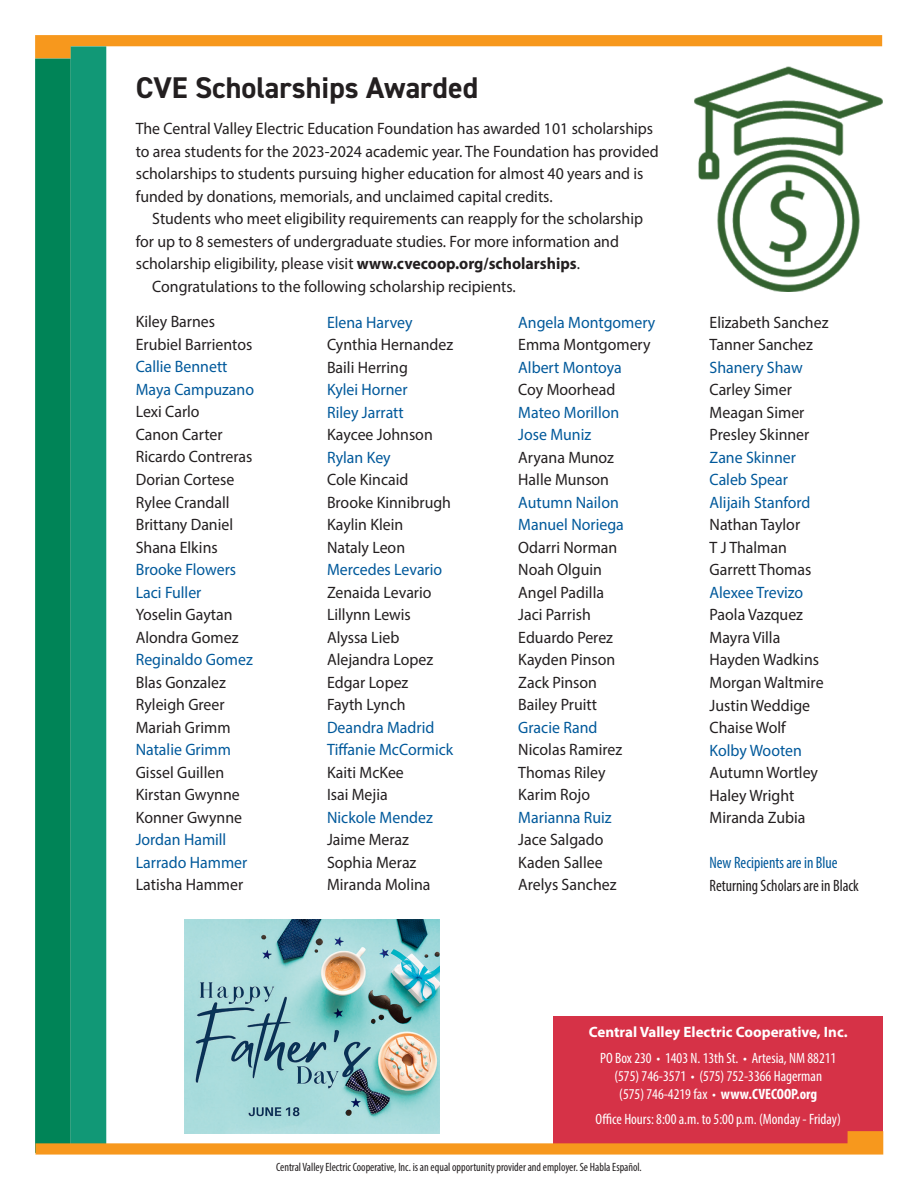
<style>
.page{position:relative;width:918px;height:1188px;background:#fff}
.page>*{position:absolute;margin:0;border:0;box-sizing:border-box;transform-origin:0 0}
.t1{font:700 30px "DIN2014";color:#231f20}
.t2{font:16.5px/22.5px "Myriad Pro";color:#231f20;scale:.96 1}
.t3{font:16.5px/22.5px "Myriad Pro";color:#00599b;scale:.96 1}
.t4{font:condensed 16.5px "Myriad Pro";color:#231f20;scale:.96 1}
.t5{font:condensed 16.5px "Myriad Pro";color:#00599b;scale:.96 1}
.t6{font:condensed 15px/18px "Myriad Pro";color:#fff;text-align:center}
.t7{font:700 15px "Myriad Pro";color:#fff}
.t8{font:condensed 12px "Myriad Pro";color:#231f20;scale:.96 1}
.s1{font-weight:700}
</style>
<div class="page">
<svg style="left:35px;top:35px;width:847px;height:24px"></svg>
<div style="left:35px;top:59px;width:36px;height:1094px;background:#008457"></div>
<div style="left:71px;top:46px;width:35px;height:1107px;background:#119876"></div>
<div style="left:554px;top:1016px;width:329px;height:128px;background:#d63247"></div>
<img style="left:695px;top:67px;width:188px;height:225px">
<img style="left:185px;top:920px;width:255px;height:211px">
<svg style="left:35px;top:1131px;width:848px;height:24px"></svg>
<h1 class="t1" style="left:136px;top:68px;width:344px">CVE Scholarships Awarded</h1>
<p class="t2" style="left:136px;top:117px;width:546px">The Central Valley Electric Education Foundation has awarded 101 scholarships to area students for the 2023-2024 academic year. The Foundation has provided scholarships to students pursuing higher education for almost 40 years and is funded by donations, memorials, and unclaimed capital credits.</p>
<p class="t2" style="left:152px;top:207px;width:513px">Students who meet eligibility requirements can reapply for the scholarship</p>
<p class="t2" style="left:136px;top:230px;width:505px">for up to 8 semesters of undergraduate studies. For more information and</p>
<p class="t2" style="left:136px;top:252px;width:464px">scholarship eligibility, please visit <span class="s1">www.cvecoop.org/scholarships</span>.</p>
<p class="t2" style="left:152px;top:275px;width:380px">Congratulations to the following scholarship recipients.</p>
<p class="t2" style="left:136px;top:310px;width:123px">Kiley Barnes<br>Erubiel Barrientos</p>
<p class="t3" style="left:136px;top:355px;width:125px">Callie Bennett<br>Maya Campuzano</p>
<p class="t2" style="left:136px;top:400px;width:123px">Lexi Carlo<br>Canon Carter<br>Ricardo Contreras<br>Dorian Cortese<br>Rylee Crandall<br>Brittany Daniel<br>Shana Elkins</p>
<p class="t3" style="left:136px;top:558px;width:106px">Brooke Flowers<br>Laci Fuller</p>
<p class="t2" style="left:136px;top:603px;width:109px">Yoselin Gaytan<br>Alondra Gomez</p>
<p class="t3" style="left:136px;top:648px;width:123px">Reginaldo Gomez</p>
<p class="t2" style="left:136px;top:671px;width:100px">Blas Gonzalez<br>Ryleigh Greer<br>Mariah Grimm</p>
<p class="t3" style="left:136px;top:738px;width:101px">Natalie Grimm</p>
<p class="t2" style="left:136px;top:761px;width:112px">Gissel Guillen<br>Kirstan Gwynne<br>Konner Gwynne</p>
<p class="t3" style="left:136px;top:828px;width:118px">Jordan Hamill<br>Larrado Hammer</p>
<p class="t2" style="left:136px;top:873px;width:114px">Latisha Hammer</p>
<p class="t3" style="left:327px;top:311px;width:91px">Elena Harvey</p>
<p class="t2" style="left:327px;top:333px;width:133px">Cynthia Hernandez<br>Baili Herring</p>
<p class="t3" style="left:327px;top:378px;width:86px">Kylei Horner<br>Riley Jarratt</p>
<p class="t2" style="left:327px;top:423px;width:112px">Kaycee Johnson</p>
<p class="t3" style="left:327px;top:446px;width:68px">Rylan Key</p>
<p class="t2" style="left:327px;top:468px;width:131px">Cole Kincaid<br>Brooke Kinnibrugh<br>Kaylin Klein<br>Nataly Leon</p>
<p class="t3" style="left:327px;top:558px;width:122px">Mercedes Levario</p>
<p class="t2" style="left:327px;top:581px;width:112px">Zenaida Levario<br>Lillynn Lewis<br>Alyssa Lieb<br>Alejandra Lopez<br>Edgar Lopez<br>Fayth Lynch</p>
<p class="t3" style="left:327px;top:716px;width:133px">Deandra Madrid<br>Tiffanie McCormick</p>
<p class="t2" style="left:327px;top:761px;width:82px">Kaiti McKee<br>Isai Mejia</p>
<p class="t3" style="left:327px;top:806px;width:112px">Nickole Mendez</p>
<p class="t2" style="left:327px;top:828px;width:109px">Jaime Meraz<br>Sophia Meraz<br>Miranda Molina</p>
<p class="t3" style="left:518px;top:311px;width:144px">Angela Montgomery</p>
<p class="t2" style="left:518px;top:333px;width:139px">Emma Montgomery</p>
<p class="t3" style="left:518px;top:356px;width:109px">Albert Montoya</p>
<p class="t2" style="left:518px;top:378px;width:103px">Coy Moorhead</p>
<p class="t3" style="left:518px;top:401px;width:107px">Mateo Morillon<br>Jose Muniz</p>
<p class="t2" style="left:518px;top:446px;width:101px">Aryana Munoz<br>Halle Munson</p>
<p class="t3" style="left:518px;top:491px;width:111px">Autumn Nailon<br>Manuel Noriega</p>
<p class="t2" style="left:518px;top:536px;width:105px">Odarri Norman<br>Noah Olguin<br>Angel Padilla<br>Jaci Parrish<br>Eduardo Perez<br>Kayden Pinson<br>Zack Pinson<br>Bailey Pruitt</p>
<p class="t3" style="left:518px;top:716px;width:84px">Gracie Rand</p>
<p class="t2" style="left:518px;top:738px;width:110px">Nicolas Ramirez<br>Thomas Riley<br>Karim Rojo</p>
<p class="t3" style="left:518px;top:806px;width:99px">Marianna Ruiz</p>
<p class="t2" style="left:518px;top:828px;width:104px">Jace Salgado<br>Kaden Sallee<br>Arelys Sanchez</p>
<p class="t2" style="left:710px;top:311px;width:125px">Elizabeth Sanchez<br>Tanner Sanchez</p>
<p class="t3" style="left:710px;top:356px;width:99px">Shanery Shaw</p>
<p class="t2" style="left:710px;top:378px;width:105px">Carley Simer<br>Meagan Simer<br>Presley Skinner</p>
<p class="t3" style="left:710px;top:446px;width:107px">Zane Skinner<br>Caleb Spear<br>Alijaih Stanford</p>
<p class="t2" style="left:710px;top:513px;width:107px">Nathan Taylor<br>T J Thalman<br>Garrett Thomas</p>
<p class="t3" style="left:710px;top:581px;width:99px">Alexee Trevizo</p>
<p class="t2" style="left:710px;top:603px;width:120px">Paola Vazquez<br>Mayra Villa<br>Hayden Wadkins<br>Morgan Waltmire<br>Justin Weddige<br>Chaise Wolf</p>
<p class="t3" style="left:710px;top:738px;width:98px">Kolby Wooten</p>
<p class="t2" style="left:710px;top:761px;width:115px">Autumn Wortley<br>Haley Wright<br>Miranda Zubia</p>
<p class="t5" style="left:710px;top:853px;width:135px">New Recipients are in Blue</p>
<p class="t4" style="left:710px;top:875px;width:157px">Returning Scholars are in Black</p>
<p class="t7" style="left:589px;top:1022px;width:260px">Central Valley Electric Cooperative, Inc.</p>
<p class="t6" style="left:600px;top:1049px;width:238px">PO Box 230 • 1403 N. 13th St. • Artesia, NM 88211 (575) 746-3571 • (575) 752-3366 Hagerman (575) 746-4219 fax • <span class="s1">www.CVECOOP.org</span></p>
<p class="t6" style="left:596px;top:1110px;width:247px">Office Hours: 8:00 a.m. to 5:00 p.m. (Monday - Friday)</p>
<p class="t8" style="left:276px;top:1159px;width:382px">Central Valley Electric Cooperative, Inc. is an equal opportunity provider and employer. Se Habla Español.</p>
</div>
